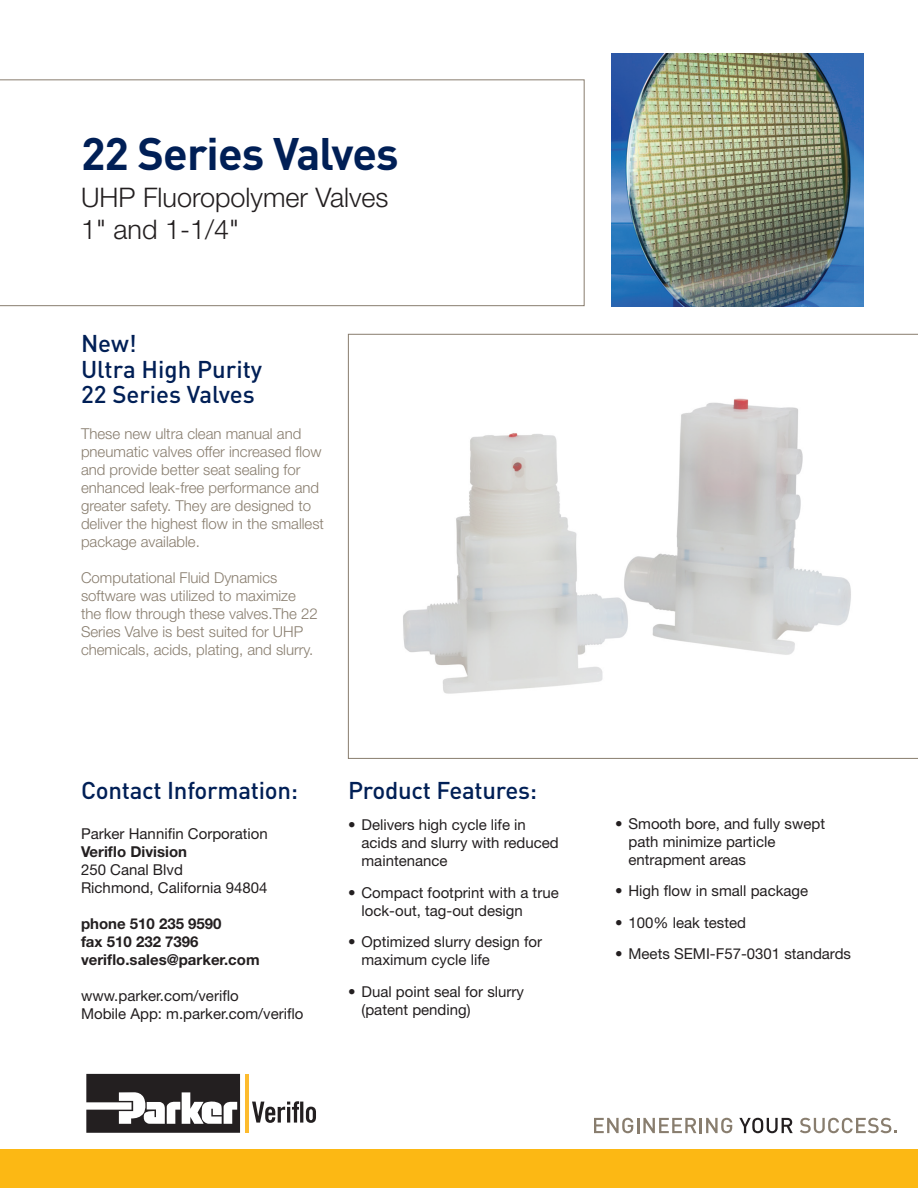
<style>
.page{position:relative;width:918px;height:1188px;background:#fff}
.page>*{position:absolute;margin:0;border:0;box-sizing:border-box;transform-origin:0 0}
.t1{font:700 45px "DINOT";letter-spacing:-.02em;color:#001f56}
.t2{font:300 27px "Helvetica Neue LT Std";color:#231f20}
.t3{font:500 24px/25.5px "DINOT";letter-spacing:-.01em;color:#001f56}
.t4{font:15px/18px "Helvetica Neue LT Std";color:#231f20}
.t5{font:300 15px/18px "Helvetica Neue LT Std";color:#887d6e}
.t6{font:700 15px "Helvetica Neue LT Std";color:#231f20}
</style>
<div class="page">
<img style="left:611px;top:54px;width:253px;height:252px">
<svg style="left:594px;top:1118px;width:138px;height:15px"></svg>
<svg style="left:739px;top:1118px;width:54px;height:15px"></svg>
<svg style="left:800px;top:1118px;width:97px;height:15px"></svg>
<div style="left:0;top:1150px;width:918px;height:38px;background:#fcb814"></div>
<svg style="left:0;top:79px;width:585px;height:227px"></svg>
<svg style="left:252px;top:1101px;width:64px;height:22px"></svg>
<svg style="left:86px;top:1074px;width:154px;height:59px"></svg>
<hr style="left:245px;top:1074px;width:3px;height:59px;background:#fdbb2e">
<svg style="left:348px;top:334px;width:570px;height:425px"></svg>
<img style="left:359px;top:347px;width:543px;height:398px">
<p class="t1" style="left:81px;top:123px;width:319px">22 Series Valves</p>
<p class="t2" style="left:81px;top:181px;width:309px">UHP Fluoropolymer Valves</p>
<p class="t2" style="left:81px;top:213px;width:160px">1" and 1-1/4"</p>
<p class="t3" style="left:81px;top:330px;width:57px">New!</p>
<p class="t3" style="left:81px;top:355px;width:183px">Ultra High Purity<br>22 Series Valves</p>
<p class="t5" style="left:81px;top:425px;width:245px">These new ultra clean manual and pneumatic valves offer increased flow and provide better seat sealing for enhanced leak-free performance and greater safety. They are designed to deliver the highest flow in the smallest package available.</p>
<p class="t5" style="left:81px;top:569px;width:238px">Computational Fluid Dynamics software was utilized to maximize the flow through these valves.The 22<br>Series Valve is best suited for UHP chemicals, acids, plating, and slurry.</p>
<p class="t3" style="left:81px;top:777px;width:219px">Contact Information:</p>
<p class="t4" style="left:81px;top:824px;width:188px">Parker Hannifin Corporation</p>
<p class="t6" style="left:81px;top:842px;width:108px">Veriflo Division</p>
<p class="t4" style="left:81px;top:860px;width:103px">250 Canal Blvd</p>
<p class="t4" style="left:81px;top:878px;width:188px">Richmond, California 94804</p>
<p class="t6" style="left:81px;top:914px;width:142px">phone 510 235 9590</p>
<p class="t6" style="left:81px;top:932px;width:119px">fax 510 232 7396</p>
<p class="t6" style="left:81px;top:950px;width:180px">veriflo.sales@parker.com</p>
<p class="t4" style="left:81px;top:986px;width:159px">www.parker.com/veriflo</p>
<p class="t4" style="left:81px;top:1004px;width:224px">Mobile App: m.parker.com/veriflo</p>
<p class="t3" style="left:348px;top:776px;width:191px">Product Features:</p>
<p class="t4" style="left:362px;top:816px;width:199px;text-indent:-14px">• Delivers high cycle life in acids and slurry with reduced maintenance</p>
<p class="t4" style="left:362px;top:883px;width:199px;text-indent:-14px">• Compact footprint with a true lock-out, tag-out design</p>
<p class="t4" style="left:362px;top:933px;width:182px;text-indent:-14px">• Optimized slurry design for maximum cycle life</p>
<p class="t4" style="left:362px;top:982px;width:164px;text-indent:-14px">• Dual point seal for slurry (patent pending)</p>
<p class="t4" style="left:628px;top:814px;width:198px;text-indent:-14px">• Smooth bore, and fully swept path minimize particle entrapment areas</p>
<p class="t4" style="left:615px;top:882px;width:195px">• High flow in small package</p>
<p class="t4" style="left:615px;top:913px;width:133px">• 100% leak tested</p>
<p class="t4" style="left:615px;top:945px;width:238px">• Meets SEMI-F57-0301 standards</p>
</div>
